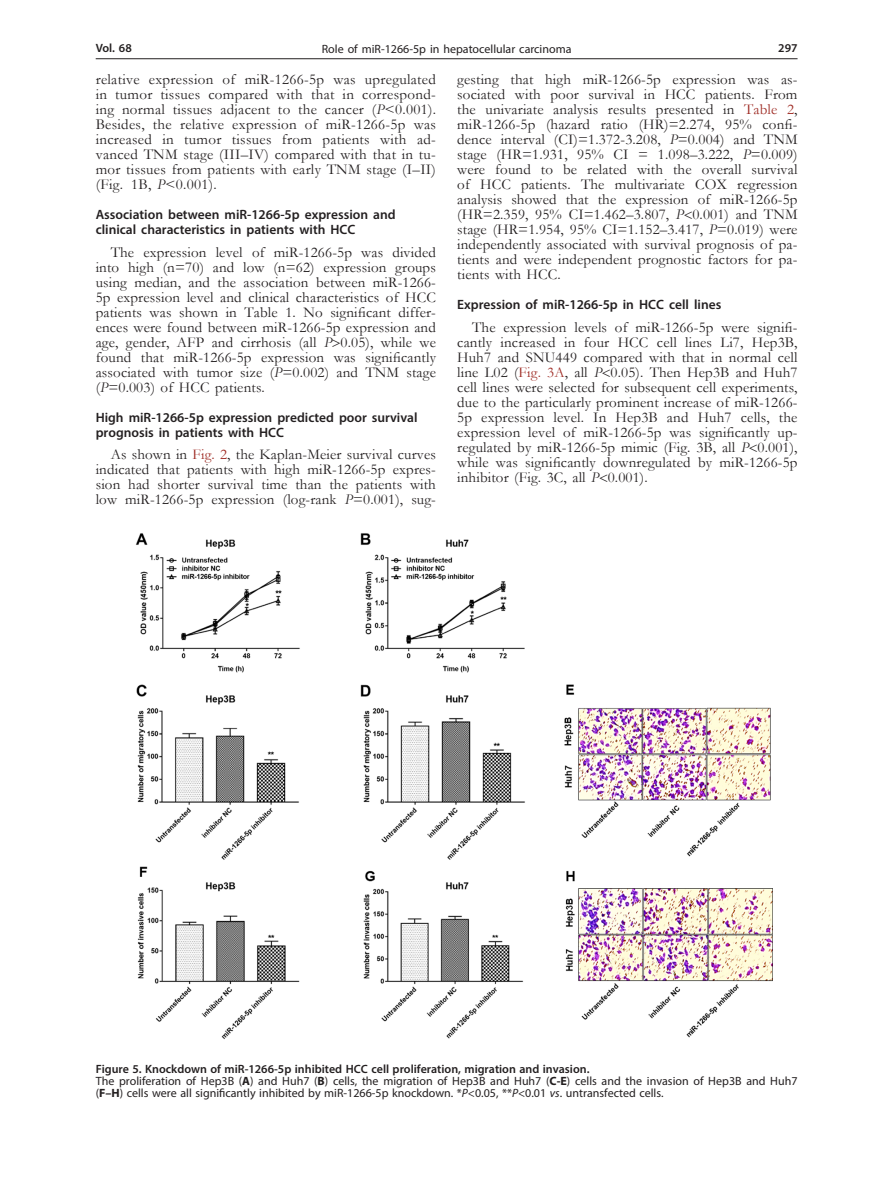
<style>
.page{position:relative;width:872px;height:1191px;background:#fff}
.page>*{position:absolute;margin:0;border:0;box-sizing:border-box;transform-origin:0 0}
.Body_tekst{font:15px/15px "Garamond";letter-spacing:.01em;color:#231f20;text-align:justify}
.Tytul_2{font:600 13.5px/15px "Myriad Pro";color:#231f20}
.Figure_1{font:12px/12px "Myriad Pro";color:#231f20}
.Figure{font:600 12px "Myriad Pro";color:#231f20}
.s1{font-style:italic}
.s2{color:#9f2d26}
.s3{font-weight:700}
</style>
<div class="page">
<hr style="left:96px;top:58px;width:701px;height:1px;background:#231f20">
<img style="left:135px;top:533px;width:637px;height:506px">
<p class="Figure" style="left:96px;top:41px;width:38px">Vol. 68</p>
<p class="Figure_1" style="left:322px;top:43px;width:251px">Role of miR-1266-5p in hepatocellular carcinoma</p>
<p class="Figure" style="left:778px;top:41px;width:21px">297</p>
<p class="Body_tekst" style="left:96px;top:72px;width:342px">relative expression of miR-1266-5p was upregulated in tumor tissues compared with that in correspond&shy;ing normal tissues adjacent to the cancer (<span class="s1">P</span>&lt;0.001).<br>Besides, the relative expression of miR-1266-5p was increased in tumor tissues from patients with ad&shy;vanced TNM stage (III–IV) compared with that in tu&shy;mor tissues from patients with early TNM stage (I–II) (Fig. 1B, <span class="s1">P</span>&lt;0.001).</p>
<p class="Tytul_2" style="left:96px;top:207px;width:301px">Association between miR-1266-5p expression and clinical characteristics in patients with HCC</p>
<p class="Body_tekst" style="left:96px;top:244px;width:342px;text-indent:15px">The expression level of miR-1266-5p was divided into high (n=70) and low (n=62) expression groups using median, and the association between miR-1266- 5p expression level and clinical characteristics of HCC patients was shown in Table 1. No significant differ&shy;ences were found between miR-1266-5p expression and age, gender, AFP and cirrhosis (all <span class="s1">P</span> 0.05), while we found that miR-1266-5p expression was significantly associated with tumor size (<span class="s1">P</span>=0.002) and TNM stage (<span class="s1">P</span>=0.003) of HCC patients.</p>
<p class="Tytul_2" style="left:96px;top:409px;width:323px">High miR-1266-5p expression predicted poor survival prognosis in patients with HCC</p>
<p class="Body_tekst" style="left:96px;top:447px;width:342px;text-indent:15px">As shown in <span class="s2">Fig. 2</span>, the Kaplan-Meier survival curves indicated that patients with high miR-1266-5p expres&shy;sion had shorter survival time than the patients with low miR-1266-5p expression (log-rank <span class="s1">P</span>=0.001), sug-</p>
<p class="Body_tekst" style="left:457px;top:72px;width:342px">gesting that high miR-1266-5p expression was as&shy;sociated with poor survival in HCC patients. From the univariate analysis results presented in <span class="s2">Table 2</span>, miR-1266-5p (hazard ratio (HR)=2.274, 95% confi&shy;dence interval (CI)=1.372-3.208, <span class="s1">P</span>=0.004) and TNM stage (HR=1.931, 95% CI = 1.098–3.222, <span class="s1">P</span>=0.009) were found to be related with the overall survival of HCC patients. The multivariate COX regression analysis showed that the expression of miR-1266-5p (HR=2.359, 95% CI=1.462–3.807, <span class="s1">P</span> 0.001) and TNM stage (HR=1.954, 95% CI=1.152–3.417, <span class="s1">P</span>=0.019) were independently associated with survival prognosis of pa&shy;tients and were independent prognostic factors for pa&shy;tients with HCC.</p>
<p class="Tytul_2" style="left:457px;top:297px;width:265px">Expression of miR-1266-5p in HCC cell lines</p>
<p class="Body_tekst" style="left:457px;top:319px;width:342px;text-indent:15px">The expression levels of miR-1266-5p were signifi&shy;cantly increased in four HCC cell lines Li7, Hep3B, Huh7 and SNU449 compared with that in normal cell line L02 (<span class="s2">Fig. 3A</span>, all <span class="s1">P</span> 0.05). Then Hep3B and Huh7 cell lines were selected for subsequent cell experiments, due to the particularly prominent increase of miR-1266- 5p expression level. In Hep3B and Huh7 cells, the expression level of miR-1266-5p was significantly up&shy;regulated by miR-1266-5p mimic (Fig. 3B, all <span class="s1">P</span> 0.001), while was significantly downregulated by miR-1266-5p inhibitor (Fig. 3C, all <span class="s1">P</span> 0.001).</p>
<p class="Figure" style="left:96px;top:1061px;width:495px">Figure 5. Knockdown of miR-1266-5p inhibited HCC cell proliferation, migration and invasion.</p>
<p class="Figure_1" style="left:96px;top:1074px;width:703px">The proliferation of Hep3B (<span class="s3">A</span>) and Huh7 (<span class="s3">B</span>) cells, the migration of Hep3B and Huh7 (<span class="s3">C-E</span>) cells and the invasion of Hep3B and Huh7 (<span class="s3">F–H</span>) cells were all significantly inhibited by miR-1266-5p knockdown. *<span class="s1">P</span>&lt;0.05, **<span class="s1">P</span>&lt;0.01 <span class="s1">vs</span>. untransfected cells.</p>
</div>
